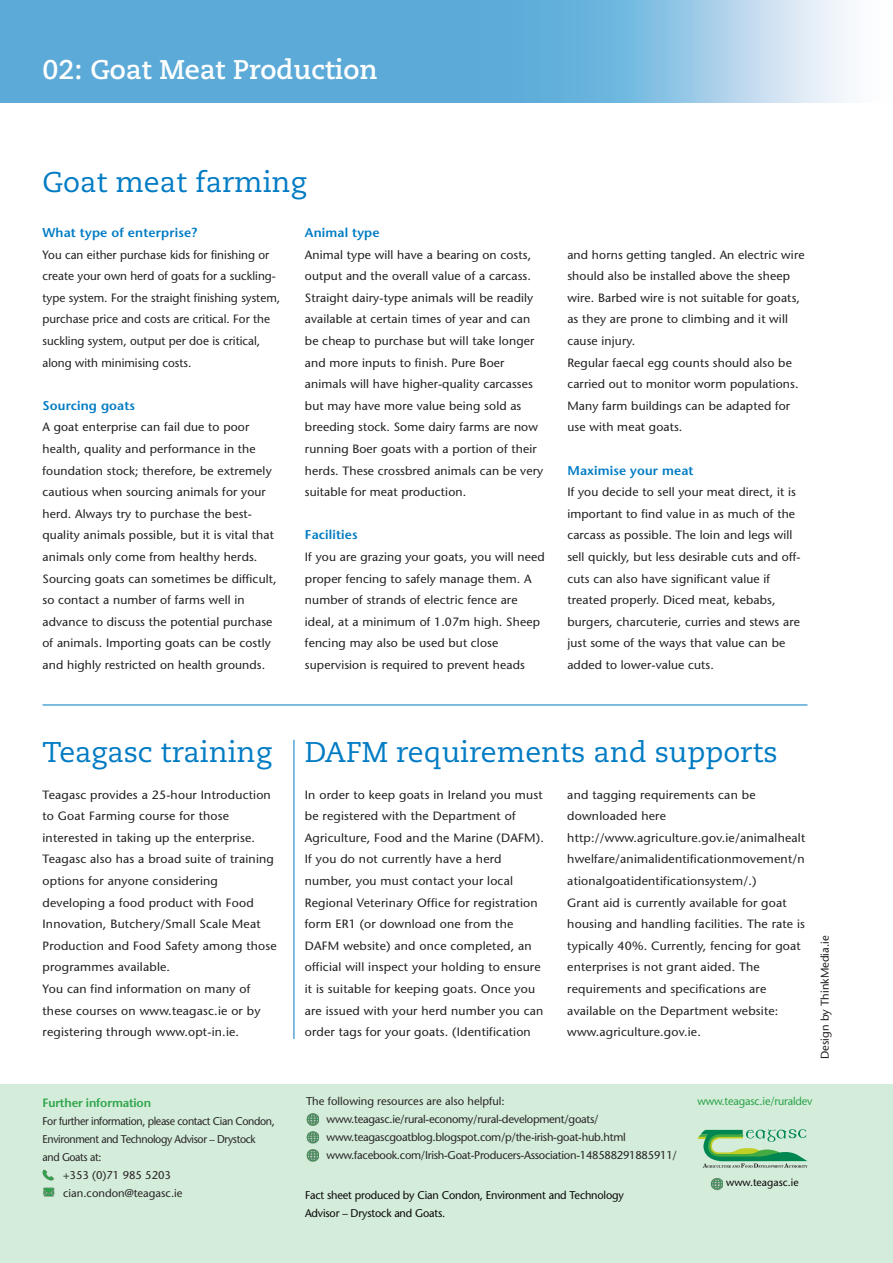
<style>
.page{position:relative;width:893px;height:1263px;background:#fff}
.page>*{position:absolute;margin:0;border:0;box-sizing:border-box;transform-origin:0 0}
.t1{font:28.5px "Caecilia";color:#007bc3}
.t2{font:700 27px "Caecilia";color:#fff}
.t3{font:600 12.75px "Stone Sans";letter-spacing:.01em;color:#007bc3}
.t4{font:12px/21.6px "Stone Sans";letter-spacing:.01em;color:#231f20}
.t5{font:600 12px "Stone Sans";letter-spacing:-.015em;color:rgb(41 163 71/.97)}
.t6{font:11.25px "Stone Sans";letter-spacing:-.025em;color:rgb(35 31 32/.97)}
.t7{font:11.25px/18px "Stone Sans";letter-spacing:-.025em;color:rgb(35 31 32/.97);scale:.95 1}
.t8{font:11.25px/18px "Stone Sans";letter-spacing:-.015em;color:#080505}
.t9{font:11.25px "Stone Sans";color:rgb(35 31 32/.97)}
.t10{font:11.25px "Stone Sans";letter-spacing:-.015em;color:#29a347}
.t11{font:11.25px "Stone Sans";color:#231f20}
.t12{font:10.5px "Stone Sans";color:#080505}
</style>
<div class="page">
<svg style="left:0;top:0;width:849px;height:102px;background:#75b6de"></svg>
<div style="left:0;top:1084px;width:893px;height:179px;background:#d4ecda"></div>
<svg style="left:697px;top:1129px;width:110px;height:39px"></svg>
<svg style="left:43px;top:1169px;width:12px;height:28px"></svg>
<svg style="left:710px;top:1178px;width:13px;height:13px"></svg>
<svg style="left:306px;top:1113px;width:13px;height:31px"></svg>
<svg style="left:306px;top:1150px;width:13px;height:12px"></svg>
<hr style="left:43px;top:705px;width:764px;height:1px;background:#007bc3">
<hr style="left:294px;top:740px;width:1px;height:299px;background:#007bc3">
<p class="t2" style="left:43px;top:59px;width:336px">02: Goat Meat Production</p>
<p class="t1" style="left:43px;top:170px;width:265px">Goat meat farming</p>
<p class="t3" style="left:43px;top:228px;width:156px">What type of enterprise?</p>
<p class="t4" style="left:43px;top:245px;width:239px">You can either purchase kids for finishing or create your own herd of goats for a suckling&shy;type system. For the straight finishing system, purchase price and costs are critical. For the suckling system, output per doe is critical, along with minimising costs.</p>
<p class="t3" style="left:43px;top:400px;width:94px">Sourcing goats</p>
<p class="t4" style="left:43px;top:418px;width:236px">A goat enterprise can fail due to poor health, quality and performance in the foundation stock; therefore, be extremely cautious when sourcing animals for your herd. Always try to purchase the best&shy;quality animals possible, but it is vital that animals only come from healthy herds.<br>Sourcing goats can sometimes be difficult, so contact a number of farms well in advance to discuss the potential purchase of animals. Importing goats can be costly and highly restricted on health grounds.</p>
<p class="t3" style="left:305px;top:228px;width:76px">Animal type</p>
<p class="t4" style="left:305px;top:245px;width:240px">Animal type will have a bearing on costs, output and the overall value of a carcass.<br>Straight dairy-type animals will be readily available at certain times of year and can be cheap to purchase but will take longer and more inputs to finish. Pure Boer animals will have higher-quality carcasses but may have more value being sold as breeding stock. Some dairy farms are now running Boer goats with a portion of their herds. These crossbred animals can be very suitable for meat production.</p>
<p class="t3" style="left:305px;top:530px;width:54px">Facilities</p>
<p class="t4" style="left:305px;top:547px;width:241px">If you are grazing your goats, you will need proper fencing to safely manage them. A number of strands of electric fence are ideal, at a minimum of 1.07m high. Sheep fencing may also be used but close supervision is required to prevent heads</p>
<p class="t4" style="left:567px;top:245px;width:239px">and horns getting tangled. An electric wire should also be installed above the sheep wire. Barbed wire is not suitable for goats, as they are prone to climbing and it will cause injury.</p>
<p class="t4" style="left:567px;top:353px;width:233px">Regular faecal egg counts should also be carried out to monitor worm populations.<br>Many farm buildings can be adapted for use with meat goats.</p>
<p class="t3" style="left:567px;top:465px;width:128px">Maximise your meat</p>
<p class="t4" style="left:567px;top:482px;width:235px">If you decide to sell your meat direct, it is important to find value in as much of the carcass as possible. The loin and legs will sell quickly, but less desirable cuts and off&shy;cuts can also have significant value if treated properly. Diced meat, kebabs, burgers, charcuterie, curries and stews are just some of the ways that value can be added to lower-value cuts.</p>
<p class="t1" style="left:43px;top:740px;width:230px">Teagasc training</p>
<p class="t4" style="left:43px;top:785px;width:230px">Teagasc provides a 25-hour Introduction to Goat Farming course for those interested in taking up the enterprise.</p>
<p class="t4" style="left:43px;top:850px;width:236px">Teagasc also has a broad suite of training options for anyone considering developing a food product with Food Innovation, Butchery/Small Scale Meat Production and Food Safety among those programmes available.</p>
<p class="t4" style="left:43px;top:979px;width:219px">You can find information on many of these courses on www.teagasc.ie or by registering through www.opt-in.ie.</p>
<p class="t5" style="left:43px;top:1098px;width:110px">Further information</p>
<p class="t7" style="left:43px;top:1113px;width:246px">For further information, please contact Cian Condon,<br>Environment and Technology Advisor – Drystock and Goats at:</p>
<p class="t9" style="left:63px;top:1170px;width:110px">+353 (0)71 985 5203</p>
<p class="t9" style="left:63px;top:1188px;width:121px">cian.condon@teagasc.ie</p>
<p class="t1" style="left:305px;top:740px;width:474px">DAFM requirements and supports</p>
<p class="t4" style="left:305px;top:785px;width:241px">In order to keep goats in Ireland you must be registered with the Department of Agriculture, Food and the Marine (DAFM).<br>If you do not currently have a herd number, you must contact your local Regional Veterinary Office for registration form ER1 (or download one from the DAFM website) and once completed, an official will inspect your holding to ensure it is suitable for keeping goats. Once you are issued with your herd number you can order tags for your goats. (Identification</p>
<p class="t4" style="left:567px;top:785px;width:239px">and tagging requirements can be downloaded here http://www.agriculture.gov.ie/animalhealt hwelfare/animalidentificationmovement/n ationalgoatidentificationsystem/.)</p>
<p class="t4" style="left:567px;top:893px;width:239px">Grant aid is currently available for goat housing and handling facilities. The rate is typically 40%. Currently, fencing for goat enterprises is not grant aided. The requirements and specifications are available on the Department website:</p>
<p class="t4" style="left:567px;top:1022px;width:135px">www.agriculture.gov.ie.</p>
<p class="t11" style="left:821px;top:1059px;width:125px;rotate:-90deg">Design by ThinkMedia.ie</p>
<p class="t9" style="left:306px;top:1097px;width:200px">The following resources are also helpful:</p>
<p class="t6" style="left:327px;top:1115px;width:274px">www.teagasc.ie/rural-economy/rural-development/goats/</p>
<p class="t6" style="left:327px;top:1133px;width:301px">www.teagascgoatblog.blogspot.com/p/the-irish-goat-hub.html</p>
<p class="t6" style="left:327px;top:1151px;width:352px">www.facebook.com/Irish-Goat-Producers-Association-148588291885911/</p>
<p class="t8" style="left:305px;top:1187px;width:320px">Fact sheet produced by Cian Condon, Environment and Technology<br>Advisor – Drystock and Goats.</p>
<p class="t10" style="left:697px;top:1097px;width:117px">www.teagasc.ie/ruraldev</p>
<p class="t12" style="left:726px;top:1178px;width:74px">www.teagasc.ie</p>
</div>
